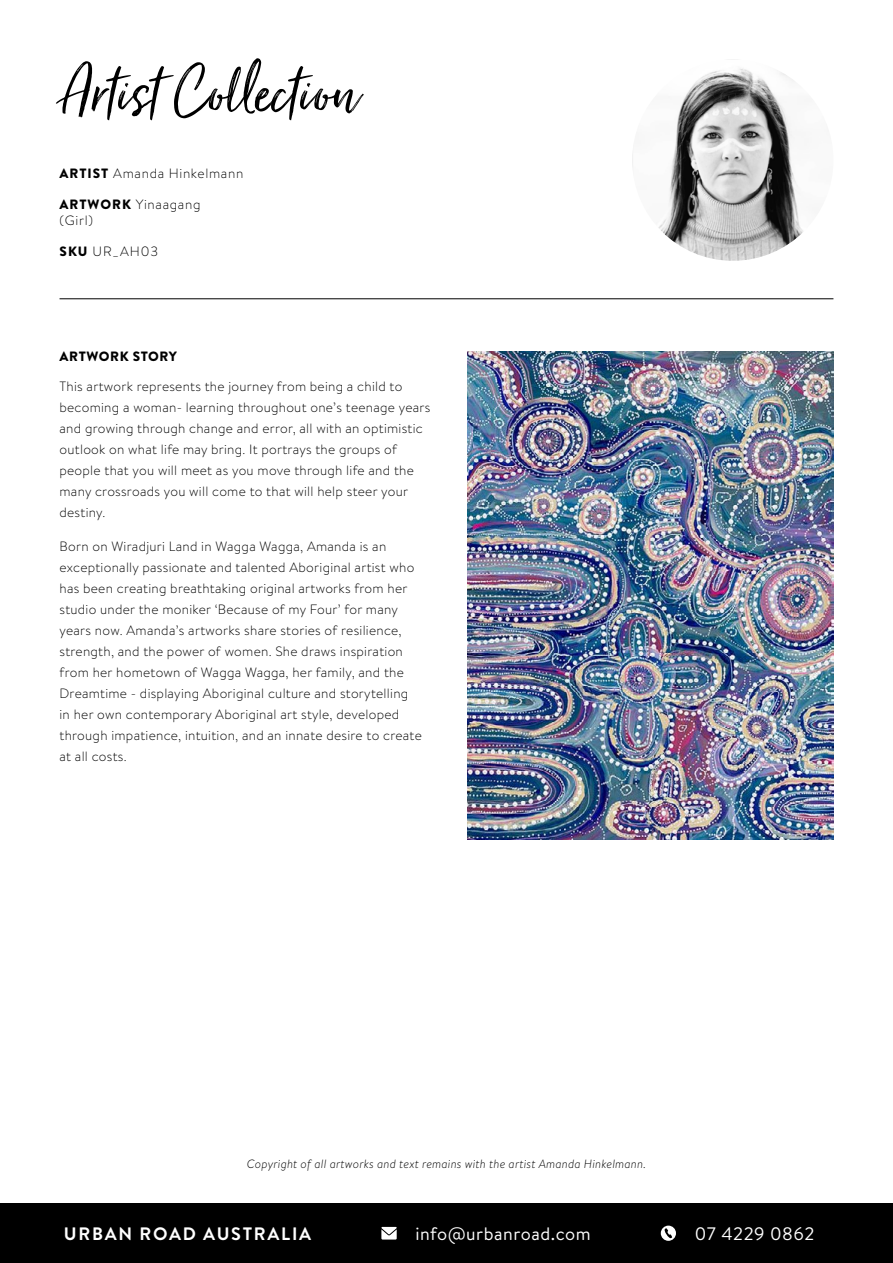
<style>
.page{position:relative;width:893px;height:1263px;background:#fff}
.page>*{position:absolute;margin:0;border:0;box-sizing:border-box;transform-origin:0 0}
.t1{font:78px "Just Lovely";color:#000}
.t2{font:18px "Brandon Text";letter-spacing:.03em;color:#fff}
.t3{font:700 18px "Brandon Text";letter-spacing:.095em;color:#fff}
.t4{font:300 13.5px/21px "Brandon Text";letter-spacing:.02em;color:#000}
.t5{font:300 13.5px/15.8px "Brandon Text";letter-spacing:.05em;color:#000}
.t6{font:900 13.5px "Brandon Text";letter-spacing:.04em;color:#000}
.t7{font:italic 300 12px "Brandon Text";letter-spacing:.015em;color:#000}
.s1{font-weight:900}
</style>
<div class="page">
<div style="left:0;top:1203px;width:893px;height:60px;background:#000"></div>
<svg style="left:661px;top:1225px;width:15px;height:16px"></svg>
<svg style="left:381px;top:1227px;width:16px;height:12px"></svg>
<hr style="left:60px;top:298px;width:773px;height:1px;background:#000">
<img style="left:632px;top:60px;width:201px;height:201px;border-radius:101px">
<img style="left:468px;top:352px;width:365px;height:487px">
<h1 class="t1" style="left:60px;top:45px;width:301px">Artist Collection</h1>
<p class="t5" style="left:60px;top:165px;width:185px"><span class="s1">ARTIST</span> Amanda Hinkelmann</p>
<p class="t5" style="left:60px;top:196px;width:142px"><span class="s1">ARTWORK</span> Yinaagang (Girl)</p>
<p class="t4" style="left:60px;top:240px;width:100px"><span class="s1">SKU</span> UR_AH03</p>
<p class="t6" style="left:60px;top:347px;width:119px">ARTWORK STORY</p>
<p class="t4" style="left:60px;top:375px;width:372px">This artwork represents the journey from being a child to becoming a woman- learning throughout one’s teenage years and growing through change and error, all with an optimistic outlook on what life may bring. It portrays the groups of people that you will meet as you move through life and the many crossroads you will come to that will help steer your destiny.</p>
<p class="t4" style="left:60px;top:535px;width:364px">Born on Wiradjuri Land in Wagga Wagga, Amanda is an exceptionally passionate and talented Aboriginal artist who has been creating breathtaking original artworks from her studio under the moniker ‘Because of my Four’ for many years now. Amanda’s artworks share stories of resilience, strength, and the power of women. She draws inspiration from her hometown of Wagga Wagga, her family, and the Dreamtime - displaying Aboriginal culture and storytelling in her own contemporary Aboriginal art style, developed through impatience, intuition, and an innate desire to create at all costs.</p>
<p class="t7" style="left:247px;top:1156px;width:401px">Copyright of all artworks and text remains with the artist Amanda Hinkelmann.</p>
<h2 class="t3" style="left:64px;top:1221px;width:249px">URBAN ROAD AUSTRALIA</h2>
<h2 class="t2" style="left:415px;top:1221px;width:177px">info@urbanroad.com</h2>
<h2 class="t2" style="left:695px;top:1221px;width:121px">07 4229 0862</h2>
</div>
